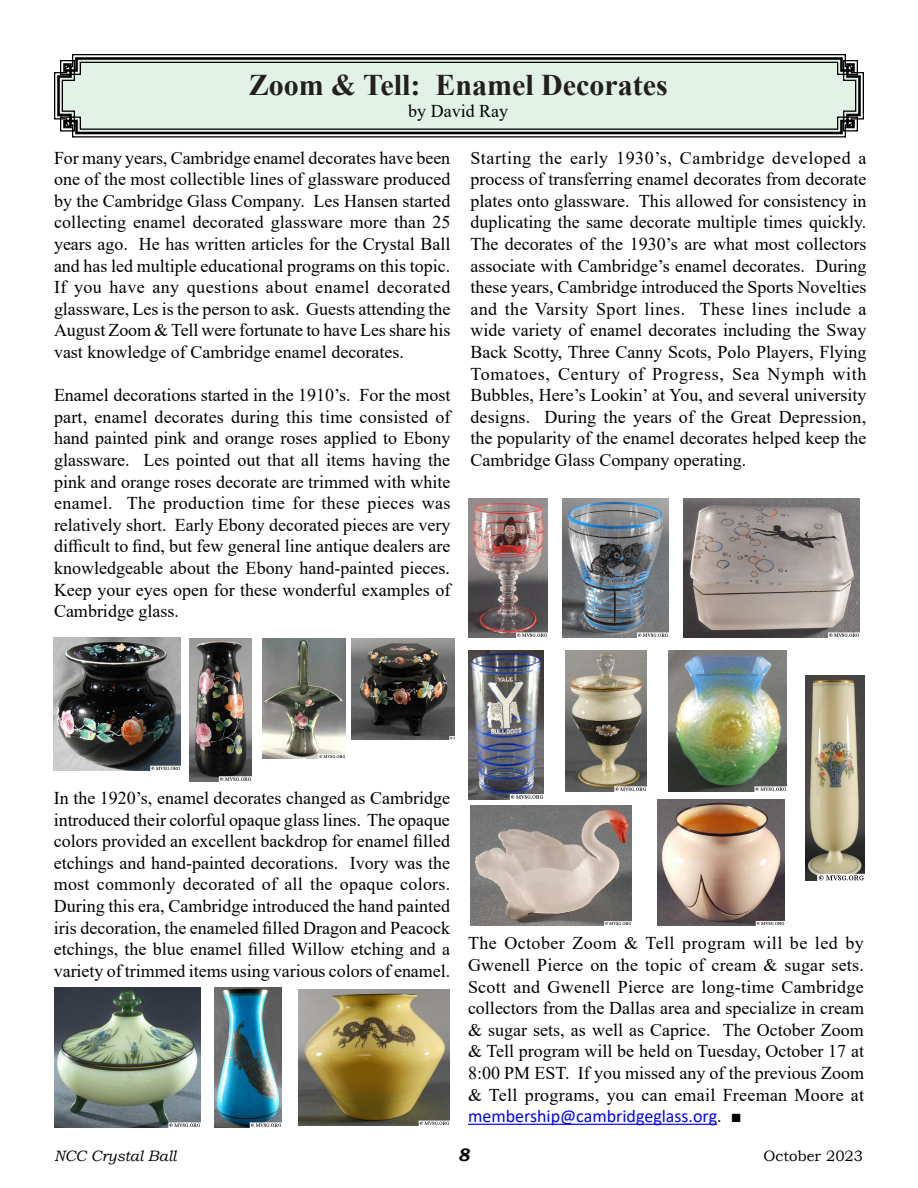
<style>
.page{position:relative;width:918px;height:1188px;background:#fff}
.page>*{position:absolute;margin:0;border:0;box-sizing:border-box;transform-origin:0 0}
.My_Toc_Item{font:700 30px "Times New Roman";color:#231f20}
.t1{font:18px/21.6px "Times New Roman";color:#000;text-align:justify}
.Body_Text{font:italic 700 18px "Bookman Old Style";color:#000}
.Body_Text-2{font:italic 15px "Bookman Old Style";color:#000}
.Body_Text-3{font:15px "Bookman Old Style";color:#000}
.s1{font-family:"Calibri";color:#00f}
</style>
<div class="page">
<svg style="left:54px;top:54px;width:810px;height:84px;background:#666"></svg>
<svg style="left:56px;top:56px;width:806px;height:80px"></svg>
<svg style="left:59px;top:59px;width:800px;height:73px;background:#d3e1d7"></svg>
<hr style="left:468px;top:1124px;width:249px;height:1px;background:#00f">
<img style="left:54px;top:637px;width:127px;height:133px">
<img style="left:351px;top:639px;width:104px;height:100px">
<img style="left:189px;top:639px;width:63px;height:142px">
<img style="left:262px;top:639px;width:84px;height:120px">
<img style="left:54px;top:987px;width:146px;height:141px">
<img style="left:214px;top:987px;width:68px;height:141px">
<img style="left:298px;top:989px;width:152px;height:136px">
<img style="left:468px;top:499px;width:79px;height:138px">
<img style="left:563px;top:499px;width:105px;height:138px">
<img style="left:684px;top:499px;width:176px;height:138px">
<img style="left:468px;top:650px;width:76px;height:149px">
<img style="left:566px;top:650px;width:81px;height:141px">
<img style="left:805px;top:676px;width:59px;height:205px">
<img style="left:471px;top:806px;width:161px;height:119px">
<img style="left:668px;top:650px;width:119px;height:141px">
<img style="left:658px;top:799px;width:127px;height:126px">
<p class="My_Toc_Item" style="left:249px;top:63px;width:421px">Zoom &amp; Tell: Enamel Decorates</p>
<p class="t1" style="left:408px;top:99px;width:101px">by David Ray</p>
<p class="t1" style="left:54px;top:146px;width:398px">For many years, Cambridge enamel decorates have been one of the most collectible lines of glassware produced by the Cambridge Glass Company. Les Hansen started collecting enamel decorated glassware more than 25 years ago. He has written articles for the Crystal Ball and has led multiple educational programs on this topic.<br>If you have any questions about enamel decorated glassware, Les is the person to ask. Guests attending the August Zoom &amp; Tell were fortunate to have Les share his vast knowledge of Cambridge enamel decorates.</p>
<p class="t1" style="left:54px;top:384px;width:398px">Enamel decorations started in the 1910’s. For the most part, enamel decorates during this time consisted of hand painted pink and orange roses applied to Ebony glassware. Les pointed out that all items having the pink and orange roses decorate are trimmed with white enamel. The production time for these pieces was relatively short. Early Ebony decorated pieces are very difficult to find, but few general line antique dealers are knowledgeable about the Ebony hand-painted pieces.<br>Keep your eyes open for these wonderful examples of Cambridge glass.</p>
<p class="t1" style="left:470px;top:146px;width:398px">Starting the early 1930’s, Cambridge developed a process of transferring enamel decorates from decorate plates onto glassware. This allowed for consistency in duplicating the same decorate multiple times quickly.<br>The decorates of the 1930’s are what most collectors associate with Cambridge’s enamel decorates. During these years, Cambridge introduced the Sports Novelties and the Varsity Sport lines. These lines include a wide variety of enamel decorates including the Sway Back Scotty, Three Canny Scots, Polo Players, Flying Tomatoes, Century of Progress, Sea Nymph with Bubbles, Here’s Lookin’ at You, and several university designs. During the years of the Great Depression, the popularity of the enamel decorates helped keep the Cambridge Glass Company operating.</p>
<p class="t1" style="left:54px;top:787px;width:398px">In the 1920’s, enamel decorates changed as Cambridge introduced their colorful opaque glass lines. The opaque colors provided an excellent backdrop for enamel filled etchings and hand-painted decorations. Ivory was the most commonly decorated of all the opaque colors.<br>During this era, Cambridge introduced the hand painted iris decoration, the enameled filled Dragon and Peacock etchings, the blue enamel filled Willow etching and a variety of trimmed items using various colors of enamel.</p>
<p class="t1" style="left:468px;top:932px;width:398px">The October Zoom &amp; Tell program will be led by Gwenell Pierce on the topic of cream &amp; sugar sets.<br>Scott and Gwenell Pierce are long-time Cambridge collectors from the Dallas area and specialize in cream &amp; sugar sets, as well as Caprice. The October Zoom &amp; Tell program will be held on Tuesday, October 17 at 8:00 PM EST. If you missed any of the previous Zoom &amp; Tell programs, you can email Freeman Moore at <span class="s1">membership@cambridgeglass.org</span>. ■</p>
<p class="Body_Text-2" style="left:54px;top:1146px;width:124px">NCC Crystal Ball</p>
<p class="Body_Text" style="left:458px;top:1142px;width:14px">8</p>
<p class="Body_Text-3" style="left:764px;top:1146px;width:101px">October 2023</p>
</div>
